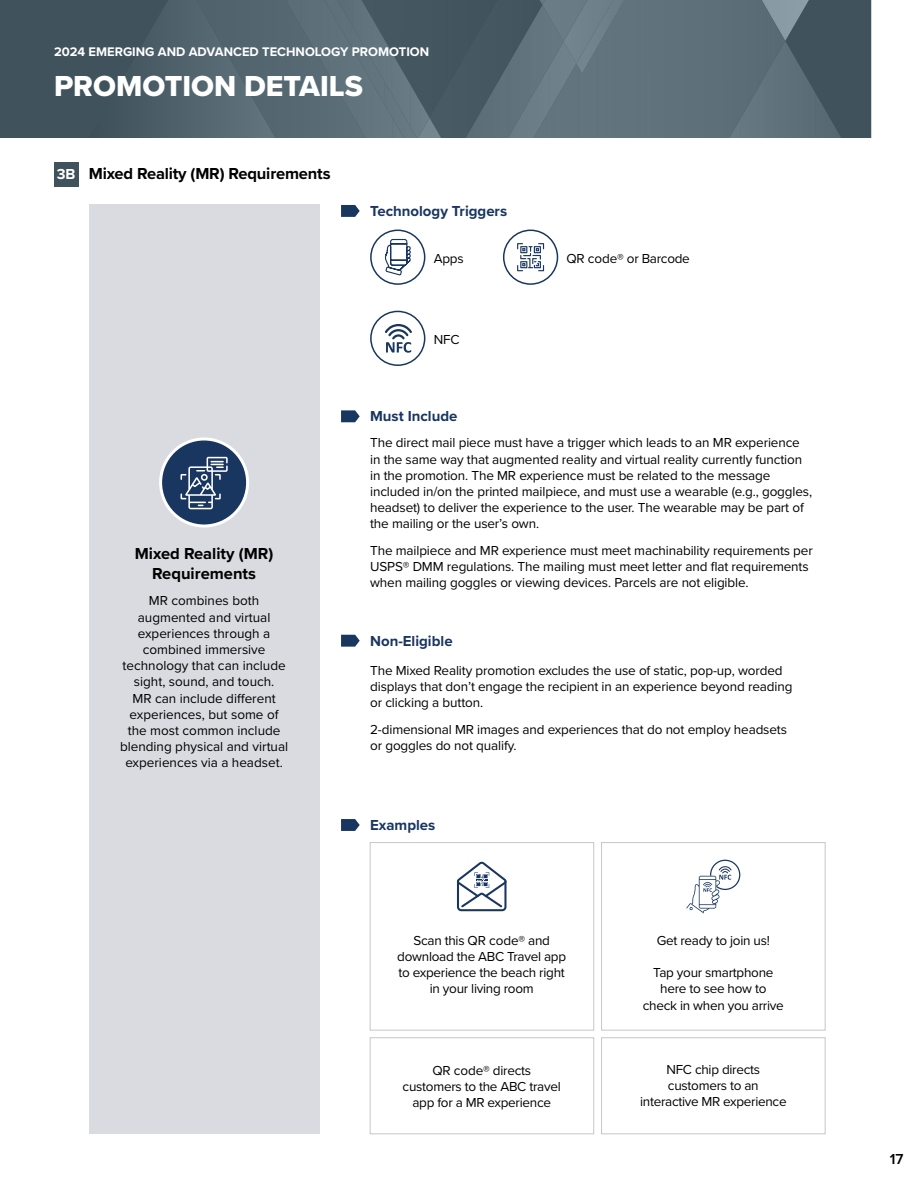
<style>
.page{position:relative;width:918px;height:1188px;background:#fff}
.page>*{position:absolute;margin:0;border:0;box-sizing:border-box;transform-origin:0 0}
.t1{font:30px "Proxima Nova Extrabld";color:#fff}
.t2{font:700 16.5px/19.8px "Proxima Nova";letter-spacing:-.01em;color:#000;text-align:center}
.t3{font:700 15px "Proxima Nova";color:#193660}
.t4{font:600 15px "Proxima Nova";color:#000}
.t5{font:13.5px/16.2px "Proxima Nova";letter-spacing:-.01em;color:#000;text-align:center}
.t6{font:700 12.9px "Proxima Nova";color:#fff}
.s1{font-size:15px;color:#fff}
</style>
<div class="page">
<div style="left:0;top:0;width:872px;height:138px;background:#40525c"></div>
<img style="left:778px;top:41px;width:19px;height:97px">
<img style="left:759px;top:74px;width:19px;height:64px">
<img style="left:797px;top:62px;width:18px;height:76px">
<img style="left:748px;top:106px;width:11px;height:32px">
<img style="left:815px;top:93px;width:19px;height:45px">
<svg style="left:834px;top:126px;width:7px;height:12px"></svg>
<img style="left:767px;top:0;width:42px;height:38px">
<img style="left:550px;top:81px;width:10px;height:11px">
<img style="left:531px;top:81px;width:19px;height:57px">
<img style="left:512px;top:106px;width:19px;height:32px">
<div style="left:616px;top:0;width:132px;height:138px;background:#5f717b"></div>
<img style="left:748px;top:0;width:19px;height:106px">
<img style="left:598px;top:74px;width:18px;height:64px">
<img style="left:766px;top:8px;width:19px;height:66px">
<img style="left:579px;top:74px;width:19px;height:64px">
<img style="left:560px;top:64px;width:19px;height:74px">
<img style="left:541px;top:92px;width:19px;height:46px">
<svg style="left:534px;top:125px;width:7px;height:13px"></svg>
<img style="left:564px;top:41px;width:12px;height:23px">
<img style="left:576px;top:0;width:49px;height:74px">
<img style="left:527px;top:41px;width:37px;height:40px">
<img style="left:509px;top:53px;width:18px;height:84px">
<img style="left:490px;top:70px;width:19px;height:68px">
<img style="left:472px;top:103px;width:18px;height:35px">
<img style="left:527px;top:81px;width:14px;height:25px">
<img style="left:515px;top:7px;width:27px;height:46px">
<img style="left:486px;top:70px;width:19px;height:33px">
<img style="left:467px;top:103px;width:19px;height:33px">
<img style="left:505px;top:53px;width:10px;height:17px">
<img style="left:411px;top:101px;width:7px;height:37px">
<img style="left:411px;top:86px;width:8px;height:15px">
<img style="left:418px;top:100px;width:23px;height:38px">
<div style="left:542px;top:0;width:46px;height:41px;background:#697b85"></div>
<svg style="left:540px;top:0;width:5px;height:5px"></svg>
<svg style="left:156px;top:0;width:117px;height:138px"></svg>
<img style="left:255px;top:0;width:18px;height:134px">
<div style="left:273px;top:0;width:18px;height:138px;background:#556771"></div>
<div style="left:291px;top:26px;width:19px;height:112px;background:#566872"></div>
<img style="left:310px;top:58px;width:18px;height:80px">
<img style="left:223px;top:48px;width:32px;height:38px">
<img style="left:328px;top:89px;width:18px;height:49px">
<img style="left:245px;top:85px;width:10px;height:18px">
<img style="left:346px;top:121px;width:9px;height:17px">
<img style="left:318px;top:58px;width:1px;height:30px">
<img style="left:355px;top:121px;width:1px;height:17px">
<img style="left:286px;top:0;width:14px;height:26px">
<img style="left:300px;top:0;width:19px;height:58px">
<img style="left:319px;top:0;width:18px;height:89px">
<img style="left:337px;top:47px;width:19px;height:74px">
<img style="left:356px;top:76px;width:18px;height:62px">
<img style="left:374px;top:104px;width:18px;height:34px">
<img style="left:392px;top:133px;width:9px;height:5px">
<img style="left:335px;top:0;width:16px;height:47px">
<img style="left:324px;top:0;width:11px;height:18px">
<img style="left:351px;top:28px;width:17px;height:48px">
<img style="left:368px;top:61px;width:16px;height:43px">
<img style="left:384px;top:94px;width:17px;height:39px">
<img style="left:401px;top:110px;width:16px;height:28px">
<img style="left:353px;top:0;width:19px;height:61px">
<img style="left:337px;top:0;width:16px;height:28px">
<img style="left:372px;top:18px;width:19px;height:76px">
<img style="left:391px;top:51px;width:20px;height:76px">
<div style="left:89px;top:204px;width:230px;height:930px;background:#dadae1"></div>
<div style="left:370px;top:842px;width:224px;height:188px;border:1px solid #c7c7c9"></div>
<div style="left:601px;top:842px;width:224px;height:188px;border:1px solid #c7c7c9"></div>
<div style="left:370px;top:1038px;width:224px;height:96px;border:1px solid #c7c7c9"></div>
<div style="left:601px;top:1038px;width:224px;height:96px;border:1px solid #c7c7c9"></div>
<div style="left:54px;top:162px;width:24px;height:24px;background:#40525c"></div>
<div style="left:161px;top:439px;width:87px;height:87px;background:#193660;border-radius:50%"></div>
<div style="left:159px;top:438px;width:90px;height:90px;border:3px solid #fff;border-radius:50%"></div>
<svg style="left:341px;top:205px;width:19px;height:12px"></svg>
<svg style="left:341px;top:410px;width:19px;height:12px"></svg>
<svg style="left:341px;top:635px;width:19px;height:12px"></svg>
<svg style="left:181px;top:457px;width:47px;height:52px"></svg>
<svg style="left:341px;top:819px;width:19px;height:12px"></svg>
<svg style="left:457px;top:862px;width:50px;height:49px"></svg>
<svg style="left:686px;top:860px;width:54px;height:53px"></svg>
<div style="left:370px;top:230px;width:55px;height:55px;border:2px solid #193660;border-radius:50%"></div>
<div style="left:503px;top:230px;width:55px;height:55px;border:2px solid #193660;border-radius:50%"></div>
<svg style="left:384px;top:238px;width:28px;height:46px"></svg>
<svg style="left:517px;top:243px;width:27px;height:28px"></svg>
<div style="left:370px;top:311px;width:55px;height:55px;border:2px solid #193660;border-radius:50%"></div>
<svg style="left:385px;top:324px;width:27px;height:29px"></svg>
<p class="t6" style="left:54px;top:42px;width:377px">2024 EMERGING AND ADVANCED TECHNOLOGY PROMOTION</p>
<h1 class="t1" style="left:54px;top:63px;width:311px">PROMOTION DETAILS</h1>
<p class="t2" style="left:57px;top:163px;width:275px"><span class="s1">3B</span> Mixed Reality (MR) Requirements</p>
<p class="t2" style="left:135px;top:543px;width:140px">Mixed Reality (MR)<br>Requirements</p>
<p class="t5" style="left:120px;top:592px;width:170px">MR combines both augmented and virtual experiences through a combined immersive technology that can include sight, sound, and touch.<br>MR can include different experiences, but some of the most common include blending physical and virtual experiences via a headset.</p>
<p class="t3" style="left:370px;top:200px;width:139px">Technology Triggers</p>
<p class="t5" style="left:434px;top:249px;width:31px">Apps</p>
<p class="t5" style="left:566px;top:249px;width:125px">QR code® or Barcode</p>
<p class="t5" style="left:434px;top:330px;width:27px">NFC</p>
<p class="t3" style="left:370px;top:405px;width:89px">Must Include</p>
<p class="t5" style="left:370px;top:434px;width:444px;text-align:left">The direct mail piece must have a trigger which leads to an MR experience in the same way that augmented reality and virtual reality currently function in the promotion. The MR experience must be related to the message included in/on the printed mailpiece, and must use a wearable (e.g., goggles, headset) to deliver the experience to the user. The wearable may be part of the mailing or the user’s own.</p>
<p class="t5" style="left:370px;top:542px;width:444px;text-align:left">The mailpiece and MR experience must meet machinability requirements per<br>USPS® DMM regulations. The mailing must meet letter and flat requirements when mailing goggles or viewing devices. Parcels are not eligible.</p>
<p class="t3" style="left:370px;top:630px;width:84px">Non-Eligible</p>
<p class="t5" style="left:370px;top:661px;width:424px;text-align:left">The Mixed Reality promotion excludes the use of static, pop-up, worded displays that don’t engage the recipient in an experience beyond reading or clicking a button.</p>
<p class="t5" style="left:370px;top:720px;width:418px;text-align:left">2-dimensional MR images and experiences that do not employ headsets or goggles do not qualify.</p>
<p class="t3" style="left:370px;top:814px;width:67px">Examples</p>
<p class="t5" style="left:397px;top:932px;width:170px">Scan this QR code® and download the ABC Travel app to experience the beach right in your living room</p>
<p class="t5" style="left:657px;top:932px;width:115px">Get ready to join us!</p>
<p class="t5" style="left:643px;top:964px;width:143px">Tap your smartphone here to see how to check in when you arrive</p>
<p class="t5" style="left:403px;top:1062px;width:160px">QR code® directs customers to the ABC travel app for a MR experience</p>
<p class="t5" style="left:640px;top:1060px;width:148px">NFC chip directs customers to an interactive MR experience</p>
<p class="t4" style="left:890px;top:1148px;width:15px">17</p>
</div>
